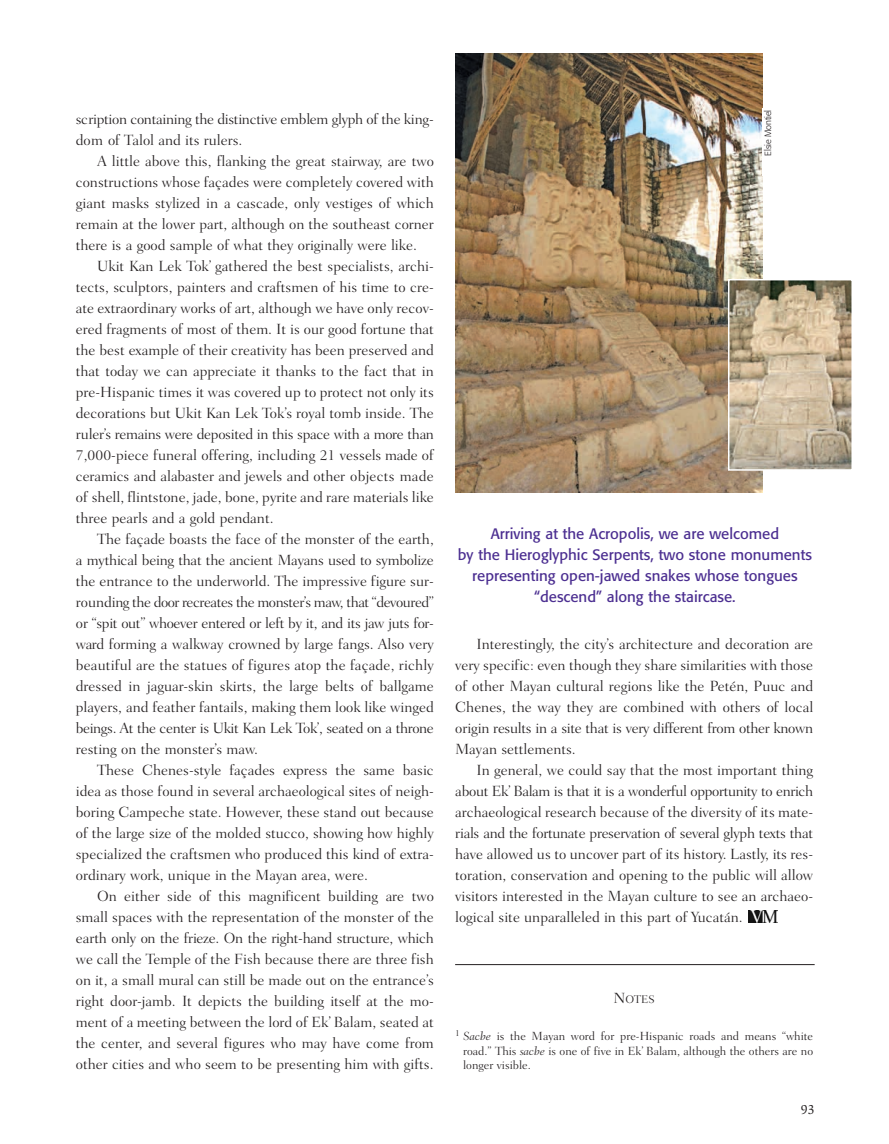
<style>
.page{position:relative;width:889px;height:1144px;background:#fff}
.page>*{position:absolute;margin:0;border:0;box-sizing:border-box;transform-origin:0 0}
.t1{font:300 15px "Fairfield LH";color:#231f20}
.t2{font:300 15px "Fairfield LH";letter-spacing:-.02em;color:#231f20}
.t3{font:300 15px "Fairfield LH";letter-spacing:-.025em;color:#231f20}
.t4{font:15px/21px "Formata";color:#4c2f91;text-align:center}
.t5{font:300 15px "Fairfield LH";letter-spacing:-.03em;color:#231f20}
.t6{font:13.5px "Slimbach";color:#231f20}
.t7{font:300 12px/14.4px "Fairfield LH";color:#231f20;text-align:justify}
.t8{font:300 11.25px "Fairfield LH";color:#231f20}
.t9{font:300 9px "Formata";letter-spacing:-.02em;color:#231f20}
.s1{font-size:15px}
.s2{font-style:italic}
</style>
<div class="page">
<svg style="left:455px;top:53px;width:397px;height:913px"></svg>
<p class="t2" style="left:76px;top:113px;width:359px">scription containing the distinctive emblem glyph of the king-</p>
<p class="t1" style="left:76px;top:134px;width:168px">dom of Talol and its rulers.</p>
<p class="t1" style="left:97px;top:155px;width:338px">A little above this, flanking the great stairway, are two</p>
<p class="t1" style="left:76px;top:176px;width:359px">constructions whose façades were completely covered with</p>
<p class="t1" style="left:76px;top:197px;width:359px">giant masks stylized in a cascade, only vestiges of which</p>
<p class="t1" style="left:76px;top:218px;width:359px">remain at the lower part, although on the southeast corner</p>
<p class="t1" style="left:76px;top:239px;width:342px">there is a good sample of what they originally were like.</p>
<p class="t1" style="left:97px;top:260px;width:338px">Ukit Kan Lek Tok’ gathered the best specialists, archi-</p>
<p class="t1" style="left:76px;top:281px;width:359px">tects, sculptors, painters and craftsmen of his time to cre-</p>
<p class="t1" style="left:76px;top:302px;width:359px">ate extraordinary works of art, although we have only recov-</p>
<p class="t1" style="left:76px;top:323px;width:359px">ered fragments of most of them. It is our good fortune that</p>
<p class="t1" style="left:76px;top:344px;width:359px">the best example of their creativity has been preserved and</p>
<p class="t1" style="left:76px;top:365px;width:359px">that today we can appreciate it thanks to the fact that in</p>
<p class="t1" style="left:76px;top:386px;width:359px">pre-Hispanic times it was covered up to protect not only its</p>
<p class="t1" style="left:76px;top:407px;width:359px">decorations but Ukit Kan Lek Tok’s royal tomb inside. The</p>
<p class="t2" style="left:76px;top:428px;width:359px">ruler’s remains were deposited in this space with a more than</p>
<p class="t1" style="left:76px;top:449px;width:359px">7,000-piece funeral offering, including 21 vessels made of</p>
<p class="t1" style="left:76px;top:470px;width:359px">ceramics and alabaster and jewels and other objects made</p>
<p class="t1" style="left:76px;top:491px;width:359px">of shell, flintstone, jade, bone, pyrite and rare materials like</p>
<p class="t1" style="left:76px;top:512px;width:199px">three pearls and a gold pendant.</p>
<p class="t1" style="left:97px;top:533px;width:338px">The façade boasts the face of the monster of the earth,</p>
<p class="t1" style="left:76px;top:554px;width:359px">a mythical being that the ancient Mayans used to symbolize</p>
<p class="t1" style="left:76px;top:575px;width:359px">the entrance to the underworld. The impressive figure sur-</p>
<p class="t5" style="left:76px;top:596px;width:359px">rounding the door recreates the monster’s maw, that “devoured”</p>
<p class="t3" style="left:76px;top:617px;width:359px">or “spit out” whoever entered or left by it, and its jaw juts for-</p>
<p class="t1" style="left:76px;top:638px;width:359px">ward forming a walkway crowned by large fangs. Also very</p>
<p class="t1" style="left:76px;top:659px;width:359px">beautiful are the statues of figures atop the façade, richly</p>
<p class="t1" style="left:76px;top:680px;width:359px">dressed in jaguar-skin skirts, the large belts of ballgame</p>
<p class="t1" style="left:76px;top:701px;width:359px">players, and feather fantails, making them look like winged</p>
<p class="t3" style="left:76px;top:722px;width:359px">beings. At the center is Ukit Kan Lek Tok’, seated on a throne</p>
<p class="t1" style="left:76px;top:743px;width:184px">resting on the monster’s maw.</p>
<p class="t1" style="left:97px;top:764px;width:338px">These Chenes-style façades express the same basic</p>
<p class="t1" style="left:76px;top:785px;width:359px">idea as those found in several archaeological sites of neigh-</p>
<p class="t1" style="left:76px;top:806px;width:359px">boring Campeche state. However, these stand out because</p>
<p class="t1" style="left:76px;top:827px;width:359px">of the large size of the molded stucco, showing how highly</p>
<p class="t1" style="left:76px;top:848px;width:359px">specialized the craftsmen who produced this kind of extra-</p>
<p class="t1" style="left:76px;top:869px;width:293px">ordinary work, unique in the Mayan area, were.</p>
<p class="t1" style="left:97px;top:890px;width:338px">On either side of this magnificent building are two</p>
<p class="t1" style="left:76px;top:911px;width:359px">small spaces with the representation of the monster of the</p>
<p class="t2" style="left:76px;top:932px;width:359px">earth only on the frieze. On the right-hand structure, which</p>
<p class="t1" style="left:76px;top:953px;width:359px">we call the Temple of the Fish because there are three fish</p>
<p class="t1" style="left:76px;top:974px;width:359px">on it, a small mural can still be made out on the entrance’s</p>
<p class="t1" style="left:76px;top:995px;width:359px">right door-jamb. It depicts the building itself at the mo-</p>
<p class="t1" style="left:76px;top:1016px;width:359px">ment of a meeting between the lord of Ek’ Balam, seated at</p>
<p class="t1" style="left:76px;top:1037px;width:359px">the center, and several figures who may have come from</p>
<p class="t1" style="left:76px;top:1058px;width:359px">other cities and who seem to be presenting him with gifts.</p>
<p class="t9" style="left:764px;top:156px;width:47px;rotate:-90deg">Elsie Montiel</p>
<p class="t4" style="left:458px;top:525px;width:355px">Arriving at the Acropolis, we are welcomed<br>by the Hieroglyphic Serpents, two stone monuments representing open-jawed snakes whose tongues “descend” along the staircase.</p>
<p class="t1" style="left:476px;top:638px;width:338px">Interestingly, the city’s architecture and decoration are</p>
<p class="t1" style="left:455px;top:659px;width:359px">very specific: even though they share similarities with those</p>
<p class="t1" style="left:455px;top:680px;width:359px">of other Mayan cultural regions like the Petén, Puuc and</p>
<p class="t1" style="left:455px;top:701px;width:359px">Chenes, the way they are combined with others of local</p>
<p class="t2" style="left:455px;top:722px;width:359px">origin results in a site that is very different from other known</p>
<p class="t1" style="left:455px;top:743px;width:122px">Mayan settlements.</p>
<p class="t1" style="left:476px;top:764px;width:338px">In general, we could say that the most important thing</p>
<p class="t3" style="left:455px;top:785px;width:359px">about Ek’ Balam is that it is a wonderful opportunity to enrich</p>
<p class="t1" style="left:455px;top:806px;width:359px">archaeological research because of the diversity of its mate-</p>
<p class="t2" style="left:455px;top:827px;width:359px">rials and the fortunate preservation of several glyph texts that</p>
<p class="t1" style="left:455px;top:848px;width:359px">have allowed us to uncover part of its history. Lastly, its res-</p>
<p class="t1" style="left:455px;top:869px;width:359px">toration, conservation and opening to the public will allow</p>
<p class="t1" style="left:455px;top:890px;width:359px">visitors interested in the Mayan culture to see an archaeo-</p>
<p class="t1" style="left:455px;top:911px;width:289px">logical site unparalleled in this part of Yucatán.</p>
<p class="t8" style="left:613px;top:995px;width:43px"><span class="s1">N</span>OTES</p>
<p class="t7" style="left:463px;top:1029px;width:351px;text-indent:-8px"><sup>1</sup> <span class="s2">Sacbe</span> is the Mayan word for pre-Hispanic roads and means “white road.” This <span class="s2">sacbe</span> is one of five in Ek’ Balam, although the others are no longer visible.</p>
<p class="t6" style="left:800px;top:1104px;width:15px">93</p>
</div>
